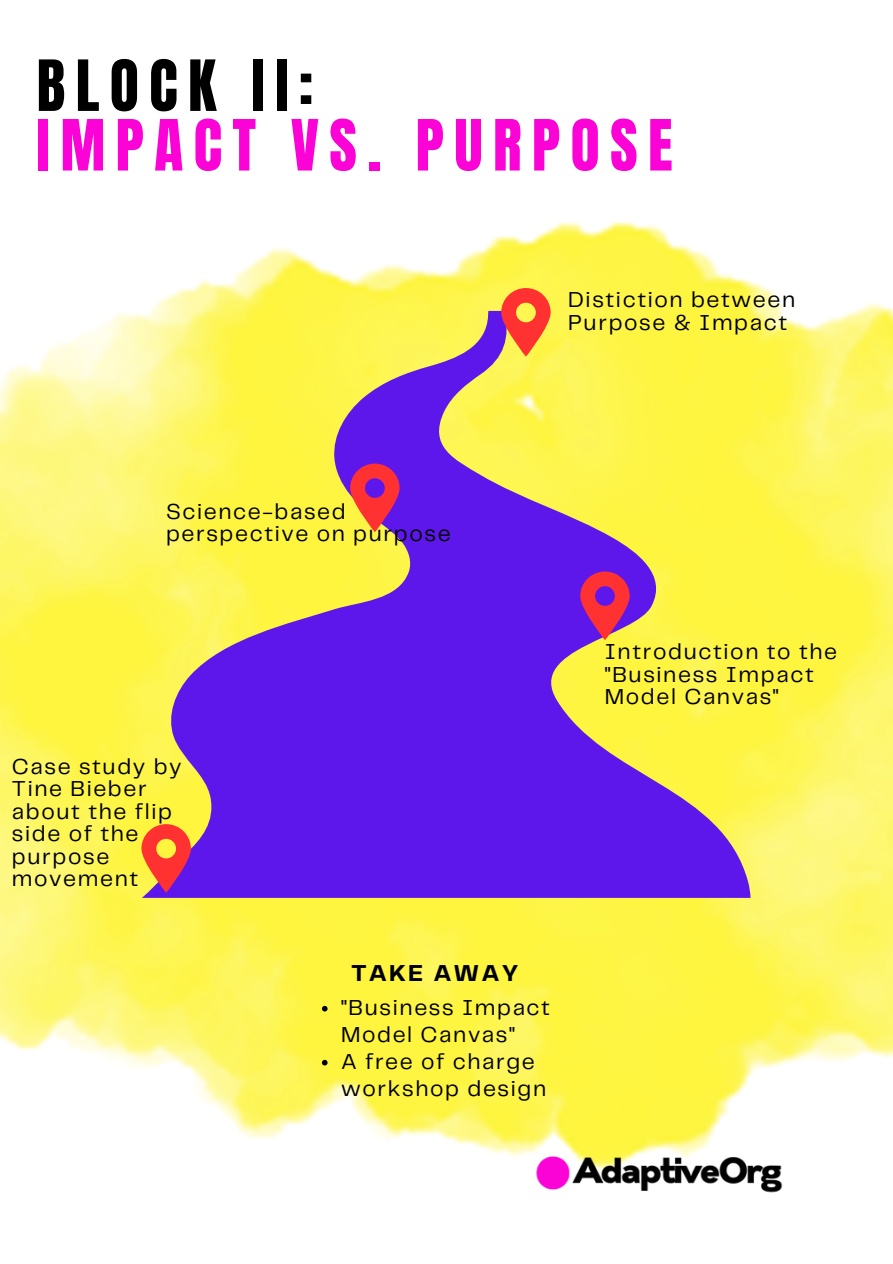
<style>
.page{position:relative;width:893px;height:1264px;background:#fff}
.page>*{position:absolute;margin:0;border:0;box-sizing:border-box;transform-origin:0 0}
.t1{font:60px "Anton";letter-spacing:.17em;color:#fb02d6}
.t2{font:60px "Anton";letter-spacing:.17em;color:#000}
.t3{font:700 24px "Telegraf";letter-spacing:.085em;color:#000}
.t4{font:22.5px/22.5px "Telegraf";letter-spacing:.07em;color:#000}
</style>
<div class="page">
<img style="left:0;top:222px;width:892px;height:931px">
<img style="left:501px;top:995px;width:354px;height:198px">
<svg style="left:142px;top:311px;width:608px;height:586px;background:#b28c96"></svg>
<svg style="left:501px;top:288px;width:49px;height:68px;background:#f87b43"></svg>
<svg style="left:350px;top:463px;width:49px;height:69px;background:#d24767"></svg>
<svg style="left:580px;top:571px;width:49px;height:69px;background:#c43475"></svg>
<svg style="left:141px;top:824px;width:50px;height:68px;background:#e66352"></svg>
<svg style="left:322px;top:1005px;width:5px;height:6px"></svg>
<svg style="left:322px;top:1059px;width:5px;height:6px"></svg>
<h1 class="t2" style="left:37px;top:43px;width:278px">BLOCK II:</h1>
<h1 class="t1" style="left:37px;top:102px;width:637px">IMPACT VS. PURPOSE</h1>
<p class="t4" style="left:568px;top:289px;width:228px">Distiction between<br>Purpose &amp; Impact</p>
<p class="t4" style="left:166px;top:501px;width:286px">Science-based perspective on purpose</p>
<p class="t4" style="left:12px;top:756px;width:171px">Case study by<br>Tine Bieber about the flip side of the purpose movement</p>
<p class="t3" style="left:351px;top:963px;width:169px">TAKE AWAY</p>
<p class="t4" style="left:341px;top:995px;width:210px;line-height:27px">"Business Impact<br>Model Canvas"<br>A free of charge workshop design</p>
<p class="t4" style="left:604px;top:642px;width:234px">Introduction to the "Business Impact<br>Model Canvas"</p>
</div>
